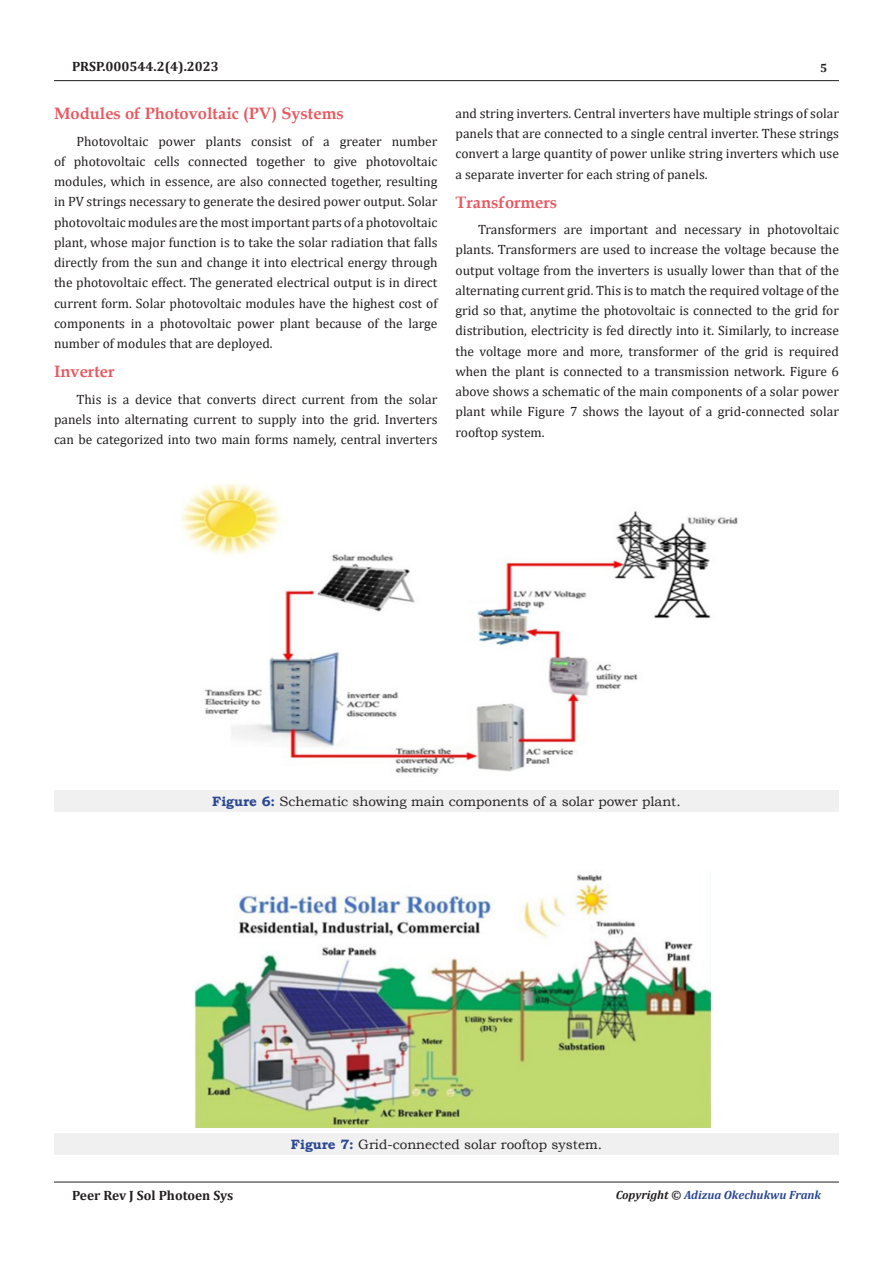
<style>
.page{position:relative;width:893px;height:1263px;background:#fff}
.page>*{position:absolute;margin:0;border:0;box-sizing:border-box;transform-origin:0 0}
.t1{font:700 16.5px "Book Antiqua";color:#e65960}
.t2{font:13.5px/20.2px "Cambria";color:#231f20;text-align:justify}
.t3{font:13.5px "Bookman Old Style";color:#231f20}
.t4{font:700 13.5px "Cambria";color:#231f20}
.t5{font:italic 700 12px "Cambria";color:#2a4791}
.t6{font:700 12px "Cambria";color:#231f20}
.s1{font-weight:700;color:#2a4791}
.s2{color:#231f20}
</style>
<div class="page">
<hr style="left:54px;top:80px;width:785px;height:1px;background:#231f20">
<hr style="left:54px;top:1182px;width:785px;height:1px;background:#231f20">
<div style="left:54px;top:790px;width:785px;height:22px;background:#f0f0f0"></div>
<img style="left:181px;top:483px;width:557px;height:292px">
<div style="left:54px;top:1133px;width:785px;height:22px;background:#f0f0f0"></div>
<img style="left:194px;top:870px;width:517px;height:257px">
<p class="t4" style="left:72px;top:57px;width:148px">PRSP.000544.2(4).2023</p>
<p class="t1" style="left:54px;top:102px;width:291px">Modules of Photovoltaic (PV) Systems</p>
<p class="t2" style="left:54px;top:131px;width:385px;text-indent:22px">Photovoltaic power plants consist of a greater number of photovoltaic cells connected together to give photovoltaic modules, which in essence, are also connected together, resulting in PV strings necessary to generate the desired power output. Solar photovoltaic modules are the most important parts of a photovoltaic plant, whose major function is to take the solar radiation that falls directly from the sun and change it into electrical energy through the photovoltaic effect. The generated electrical output is in direct current form. Solar photovoltaic modules have the highest cost of components in a photovoltaic power plant because of the large number of modules that are deployed.</p>
<p class="t1" style="left:54px;top:360px;width:62px">Inverter</p>
<p class="t2" style="left:54px;top:389px;width:385px;text-indent:22px">This is a device that converts direct current from the solar panels into alternating current to supply into the grid. Inverters can be categorized into two main forms namely, central inverters</p>
<p class="t6" style="left:820px;top:60px;width:9px">5</p>
<p class="t2" style="left:455px;top:103px;width:385px">and string inverters. Central inverters have multiple strings of solar panels that are connected to a single central inverter. These strings convert a large quantity of power unlike string inverters which use a separate inverter for each string of panels.</p>
<p class="t1" style="left:455px;top:191px;width:103px">Transformers</p>
<p class="t2" style="left:455px;top:219px;width:385px;text-indent:22px">Transformers are important and necessary in photovoltaic plants. Transformers are used to increase the voltage because the output voltage from the inverters is usually lower than that of the alternating current grid. This is to match the required voltage of the grid so that, anytime the photovoltaic is connected to the grid for distribution, electricity is fed directly into it. Similarly, to increase the voltage more and more, transformer of the grid is required when the plant is connected to a transmission network. Figure 6 above shows a schematic of the main components of a solar power plant while Figure 7 shows the layout of a grid-connected solar rooftop system.</p>
<p class="t3" style="left:212px;top:792px;width:470px"><span class="s1">Figure 6:</span> Schematic showing main components of a solar power plant.</p>
<p class="t3" style="left:291px;top:1135px;width:313px"><span class="s1">Figure 7:</span> Grid-connected solar rooftop system.</p>
<p class="t4" style="left:72px;top:1185px;width:163px">Peer Rev J Sol Photoen Sys</p>
<p class="t5" style="left:616px;top:1186px;width:207px"><span class="s2">Copyright ©</span> Adizua Okechukwu Frank</p>
</div>
